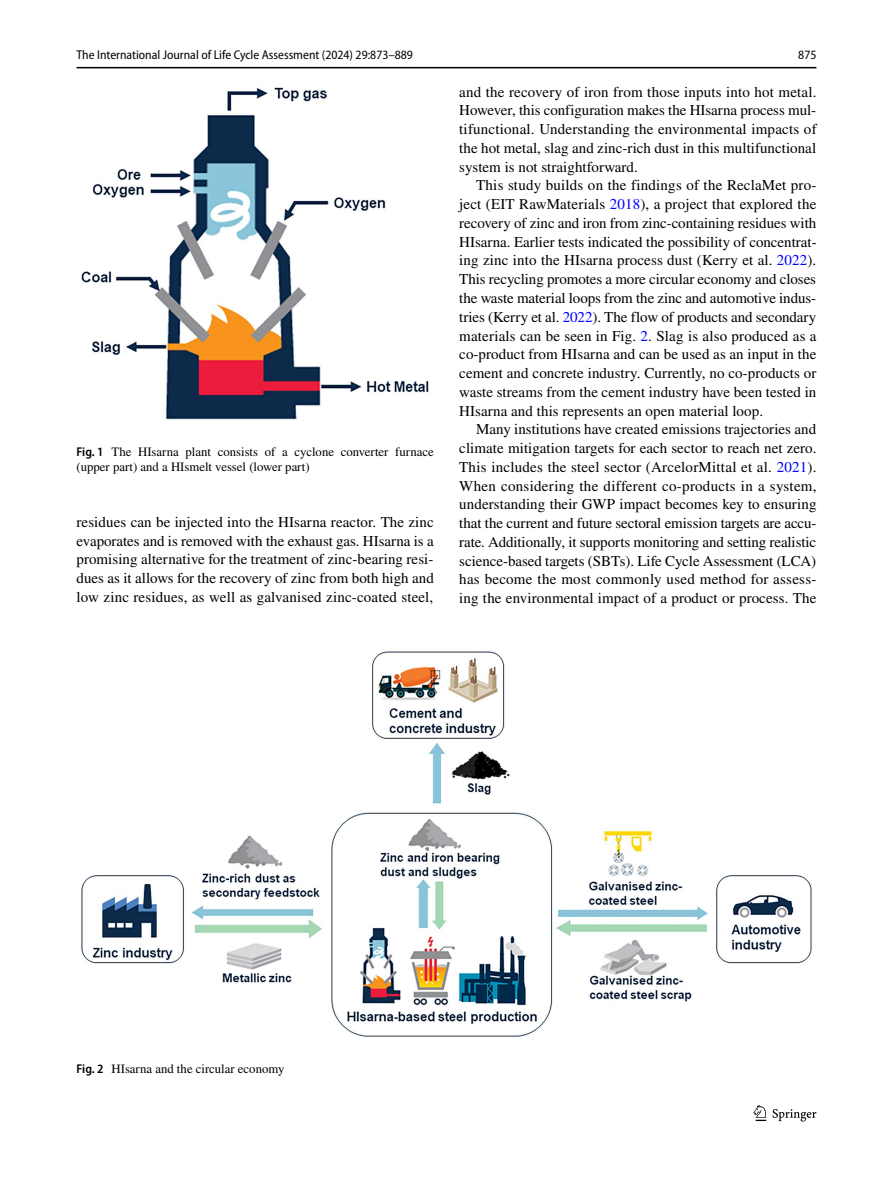
<style>
.page{position:relative;width:893px;height:1187px;background:#fff}
.page>*{position:absolute;margin:0;border:0;box-sizing:border-box;transform-origin:0 0}
.t1{font:15px/18.8px "STIX";letter-spacing:.005em;color:#000;text-align:justify}
.t2{font:12.75px/15px "STIX";color:#000}
.t3{font:semi-condensed 12.75px "Myriad Pro";color:#000}
.s1{font-family:"Myriad Pro";font-weight:600;font-stretch:semi-condensed}
.s2{color:#00f}
</style>
<div class="page">
<hr style="left:77px;top:67px;width:739px;height:1px;background:#000">
<svg style="left:753px;top:1105px;width:13px;height:15px"></svg>
<svg style="left:773px;top:1109px;width:43px;height:12px"></svg>
<img style="left:81px;top:87px;width:348px;height:333px">
<img style="left:81px;top:651px;width:731px;height:386px">
<p class="t3" style="left:77px;top:48px;width:338px">The International Journal of Life Cycle Assessment (2024) 29:873–889</p>
<p class="t3" style="left:798px;top:48px;width:20px">875</p>
<p class="t2" style="left:77px;top:445px;width:359px"><span class="s1">Fig. 1</span> The HIsarna plant consists of a cyclone converter furnace (upper part) and a HIsmelt vessel (lower part)</p>
<p class="t1" style="left:77px;top:513px;width:359px">residues can be injected into the HIsarna reactor. The zinc evaporates and is removed with the exhaust gas. HIsarna is a promising alternative for the treatment of zinc-bearing resi&shy;dues as it allows for the recovery of zinc from both high and low zinc residues, as well as galvanised zinc-coated steel,</p>
<p class="t1" style="left:459px;top:83px;width:359px">and the recovery of iron from those inputs into hot metal.<br>However, this configuration makes the HIsarna process mul&shy;tifunctional. Understanding the environmental impacts of the hot metal, slag and zinc-rich dust in this multifunctional system is not straightforward.</p>
<p class="t1" style="left:459px;top:177px;width:359px;text-indent:17px">This study builds on the findings of the ReclaMet pro&shy;ject (EIT RawMaterials <span class="s2">2018</span>), a project that explored the recovery of zinc and iron from zinc-containing residues with HIsarna. Earlier tests indicated the possibility of concentrat&shy;ing zinc into the HIsarna process dust (Kerry et al. <span class="s2">2022</span>).<br>This recycling promotes a more circular economy and closes the waste material loops from the zinc and automotive indus&shy;tries (Kerry et al. <span class="s2">2022</span>). The flow of products and secondary materials can be seen in Fig. <span class="s2">2</span>. Slag is also produced as a co-product from HIsarna and can be used as an input in the cement and concrete industry. Currently, no co-products or waste streams from the cement industry have been tested in HIsarna and this represents an open material loop.</p>
<p class="t1" style="left:459px;top:421px;width:359px;text-indent:17px">Many institutions have created emissions trajectories and climate mitigation targets for each sector to reach net zero.<br>This includes the steel sector (ArcelorMittal et al. <span class="s2">2021</span>).<br>When considering the different co-products in a system, understanding their GWP impact becomes key to ensuring that the current and future sectoral emission targets are accu&shy;rate. Additionally, it supports monitoring and setting realistic science-based targets (SBTs). Life Cycle Assessment (LCA) has become the most commonly used method for assess&shy;ing the environmental impact of a product or process. The</p>
<p class="t2" style="left:77px;top:1061px;width:209px"><span class="s1">Fig. 2</span> HIsarna and the circular economy</p>
</div>
